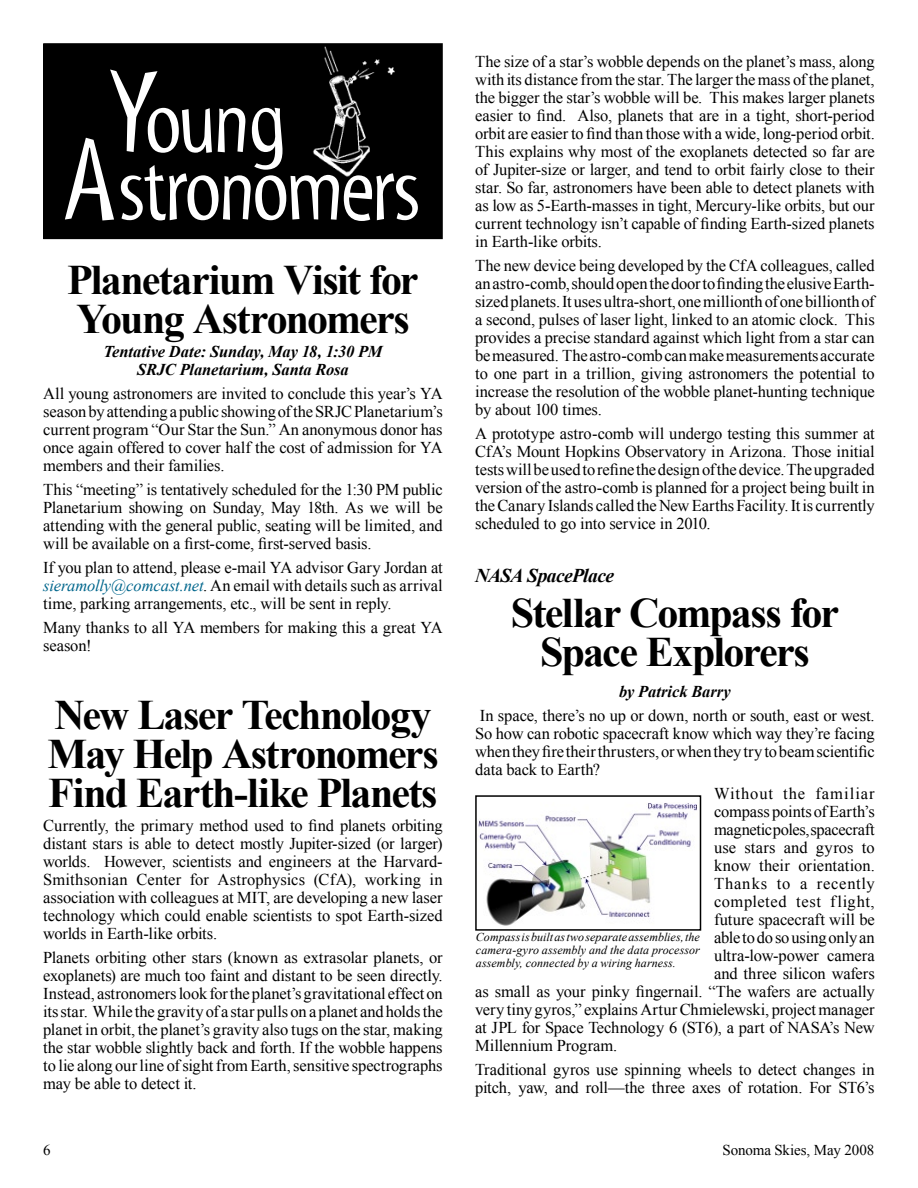
<style>
.page{position:relative;width:918px;height:1188px;background:#fff}
.page>*{position:absolute;margin:0;border:0;box-sizing:border-box;transform-origin:0 0}
.t1{font:90px/67.5px "Myriad Tilt";letter-spacing:-.03em;color:#fff}
.t2{font:700 42px/39px "Times New Roman";letter-spacing:-.045em;color:#000}
.t3{font:italic 700 19.5px "Times New Roman";letter-spacing:-.03em;color:#000}
.t4{font:16.5px/18px "Times New Roman";letter-spacing:-.005em;color:#000;text-align:justify}
.t5{font:italic 700 16.5px/18px "Times New Roman";letter-spacing:-.005em;color:#000;text-align:center}
.t6{font:16.5px "Times New Roman";letter-spacing:.035em;color:#000}
.t7{font:16.5px "Times New Roman";letter-spacing:.05em;color:#000}
.t8{font:16.5px "Times New Roman";letter-spacing:.045em;color:#000}
.t9{font:15px "Times New Roman";letter-spacing:-.01em;color:#000}
.t10{font:italic 12px/12.8px "Times New Roman";letter-spacing:.005em;color:#000;text-align:justify}
.s1{font-size:120px}
.s2{font-style:italic;color:#00668c}
</style>
<div class="page">
<div style="left:44px;top:44px;width:398px;height:194px;background:#000"></div>
<div style="left:43px;top:43px;width:400px;height:196px;border:2px solid #000"></div>
<img style="left:312px;top:48px;width:83px;height:129px">
<img style="left:478px;top:803px;width:219px;height:123px">
<div style="left:475px;top:795px;width:226px;height:136px;border:2px solid #000"></div>
<h1 class="t1" style="left:62px;top:90px;width:360px;text-indent:45px"><span class="s1">Y</span>oung<br><span class="s1">A</span>stronomers</h1>
<h2 class="t2" style="left:67px;top:259px;width:353px">Planetarium Visit for<br>Young Astronomers</h2>
<p class="t5" style="left:103px;top:342px;width:281px">Tentative Date: Sunday, May 18, 1:30 PM<br>SRJC Planetarium, Santa Rosa</p>
<p class="t4" style="left:43px;top:384px;width:401px">All young astronomers are invited to conclude this year’s YA season by attending a public showing of the SRJC Planetarium’s current program “Our Star the Sun.” An anonymous donor has once again offered to cover half the cost of admission for YA members and their families.</p>
<p class="t4" style="left:43px;top:480px;width:401px">This “meeting” is tentatively scheduled for the 1:30 PM public Planetarium showing on Sunday, May 18th. As we will be attending with the general public, seating will be limited, and will be available on a first-come, first-served basis.</p>
<p class="t4" style="left:43px;top:558px;width:401px">If you plan to attend, please e-mail YA advisor Gary Jordan at <span class="s2">sieramolly@comcast.net</span>. An email with details such as arrival time, parking arrangements, etc., will be sent in reply.</p>
<p class="t4" style="left:43px;top:618px;width:401px">Many thanks to all YA members for making this a great YA season!</p>
<h2 class="t2" style="left:47px;top:694px;width:393px">New Laser Technology<br>May Help Astronomers<br>Find Earth-like Planets</h2>
<p class="t4" style="left:43px;top:816px;width:401px">Currently, the primary method used to find planets orbiting distant stars is able to detect mostly Jupiter-sized (or larger) worlds. However, scientists and engineers at the Harvard-Smithsonian Center for Astrophysics (CfA), working in association with colleagues at MIT, are developing a new laser technology which could enable scientists to spot Earth-sized worlds in Earth-like orbits.</p>
<p class="t4" style="left:43px;top:948px;width:401px">Planets orbiting other stars (known as extrasolar planets, or exoplanets) are much too faint and distant to be seen directly.<br>Instead, astronomers look for the planet’s gravitational effect on its star. While the gravity of a star pulls on a planet and holds the planet in orbit, the planet’s gravity also tugs on the star, making the star wobble slightly back and forth. If the wobble happens to lie along our line of sight from Earth, sensitive spectrographs may be able to detect it.</p>
<p class="t4" style="left:475px;top:52px;width:401px">The size of a star’s wobble depends on the planet’s mass, along with its distance from the star. The larger the mass of the planet, the bigger the star’s wobble will be. This makes larger planets easier to find. Also, planets that are in a tight, short-period orbit are easier to find than those with a wide, long-period orbit.<br>This explains why most of the exoplanets detected so far are of Jupiter-size or larger, and tend to orbit fairly close to their star. So far, astronomers have been able to detect planets with as low as 5-Earth-masses in tight, Mercury-like orbits, but our current technology isn’t capable of finding Earth-sized planets in Earth-like orbits.</p>
<p class="t4" style="left:475px;top:256px;width:401px">The new device being developed by the CfA colleagues, called an astro-comb, should open the door to finding the elusive Earth&shy;sized planets. It uses ultra-short, one millionth of one billionth of a second, pulses of laser light, linked to an atomic clock. This provides a precise standard against which light from a star can be measured. The astro-comb can make measurements accurate to one part in a trillion, giving astronomers the potential to increase the resolution of the wobble planet-hunting technique by about 100 times.</p>
<p class="t4" style="left:475px;top:424px;width:401px">A prototype astro-comb will undergo testing this summer at CfA’s Mount Hopkins Observatory in Arizona. Those initial tests will be used to refine the design of the device. The upgraded version of the astro-comb is planned for a project being built in the Canary Islands called the New Earths Facility. It is currently scheduled to go into service in 2010.</p>
<p class="t3" style="left:475px;top:562px;width:140px">NASA SpacePlace</p>
<h2 class="t2" style="left:511px;top:592px;width:330px;text-align:center">Stellar Compass for<br>Space Explorers</h2>
<p class="t5" style="left:619px;top:682px;width:113px">by Patrick Barry</p>
<p class="t4" style="left:475px;top:706px;width:401px">In space, there’s no up or down, north or south, east or west.<br>So how can robotic spacecraft know which way they’re facing when they fire their thrusters, or when they try to beam scientific data back to Earth?</p>
<p class="t7" style="left:714px;top:783px;width:162px">Without the familiar</p>
<p class="t4" style="left:714px;top:802px;width:162px">compass points of Earth’s</p>
<p class="t4" style="left:714px;top:820px;width:162px">magnetic poles, spacecraft</p>
<p class="t4" style="left:714px;top:838px;width:162px">use stars and gyros to</p>
<p class="t4" style="left:714px;top:856px;width:162px">know their orientation.</p>
<p class="t8" style="left:714px;top:873px;width:162px">Thanks to a recently</p>
<p class="t6" style="left:714px;top:891px;width:162px">completed test flight,</p>
<p class="t4" style="left:714px;top:910px;width:162px">future spacecraft will be</p>
<p class="t4" style="left:714px;top:928px;width:162px">able to do so using only an</p>
<p class="t4" style="left:714px;top:946px;width:162px">ultra-low-power camera</p>
<p class="t4" style="left:714px;top:964px;width:162px">and three silicon wafers</p>
<p class="t4" style="left:475px;top:982px;width:401px">as small as your pinky fingernail. “The wafers are actually</p>
<p class="t4" style="left:475px;top:1000px;width:401px">very tiny gyros,” explains Artur Chmielewski, project manager</p>
<p class="t4" style="left:475px;top:1018px;width:401px">at JPL for Space Technology 6 (ST6), a part of NASA’s New</p>
<p class="t4" style="left:475px;top:1036px;width:144px">Millennium Program.</p>
<p class="t4" style="left:475px;top:1060px;width:401px">Traditional gyros use spinning wheels to detect changes in pitch, yaw, and roll—the three axes of rotation. For ST6’s</p>
<p class="t10" style="left:476px;top:931px;width:225px">Compass is built as two separate assemblies, the camera-gyro assembly and the data processor assembly, connected by a wiring harness.</p>
<p class="t9" style="left:43px;top:1140px;width:9px">6</p>
<p class="t9" style="left:722px;top:1140px;width:153px">Sonoma Skies, May 2008</p>
</div>
